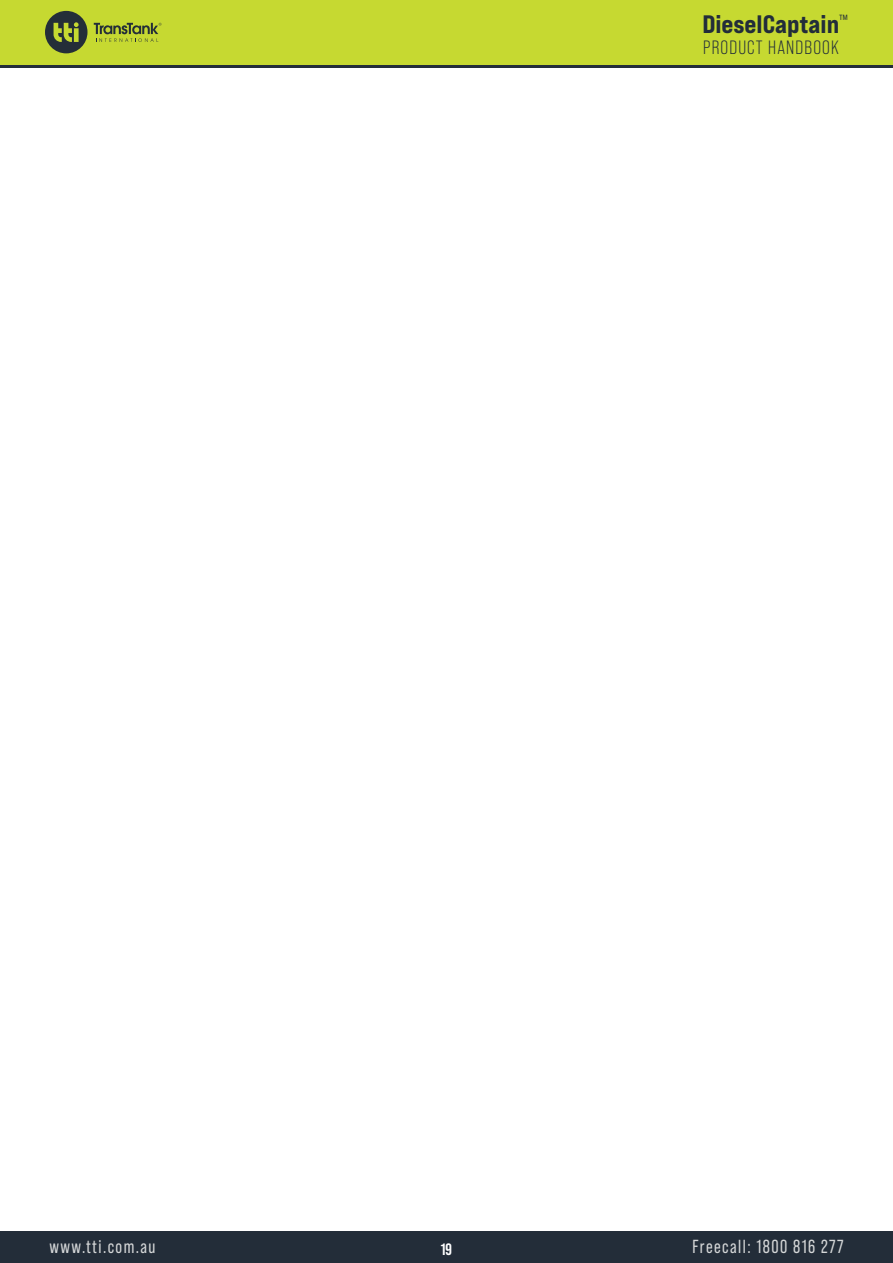
<style>
.page{position:relative;width:893px;height:1263px;background:#fff}
.page>*{position:absolute;margin:0;border:0;box-sizing:border-box;transform-origin:0 0}
.t1{font:25.2px "Bebas Neue Pro Exp Eb";color:#222d3a}
.t2{font:19.2px "Bebas Neue Pro";letter-spacing:.06em;color:#222d3a}
.t3{font:18.9px "Bebas Neue Pro";letter-spacing:.08em;color:#d4d6d7;scale:.95 1}
.t4{font:700 16.5px "Bebas Neue Pro";color:#fff}
</style>
<div class="page">
<div style="left:0;top:1231px;width:893px;height:32px;background:#232d39"></div>
<svg style="left:0;top:64px;width:893px;height:4px;background:#4b5837"></svg>
<div style="left:0;top:0;width:893px;height:64px;background:#c6d931"></div>
<svg style="left:94px;top:23px;width:68px;height:19px"></svg>
<svg style="left:45px;top:11px;width:42px;height:42px"></svg>
<h1 class="t1" style="left:702px;top:9px;width:147px">DieselCaptain<sup>™</sup></h1>
<p class="t2" style="left:703px;top:37px;width:137px">PRODUCT HANDBOOK</p>
<p class="t3" style="left:50px;top:1236px;width:113px">www.tti.com.au</p>
<p class="t4" style="left:441px;top:1239px;width:13px">19</p>
<p class="t3" style="left:692px;top:1236px;width:161px">Freecall: 1800 816 277</p>
</div>
